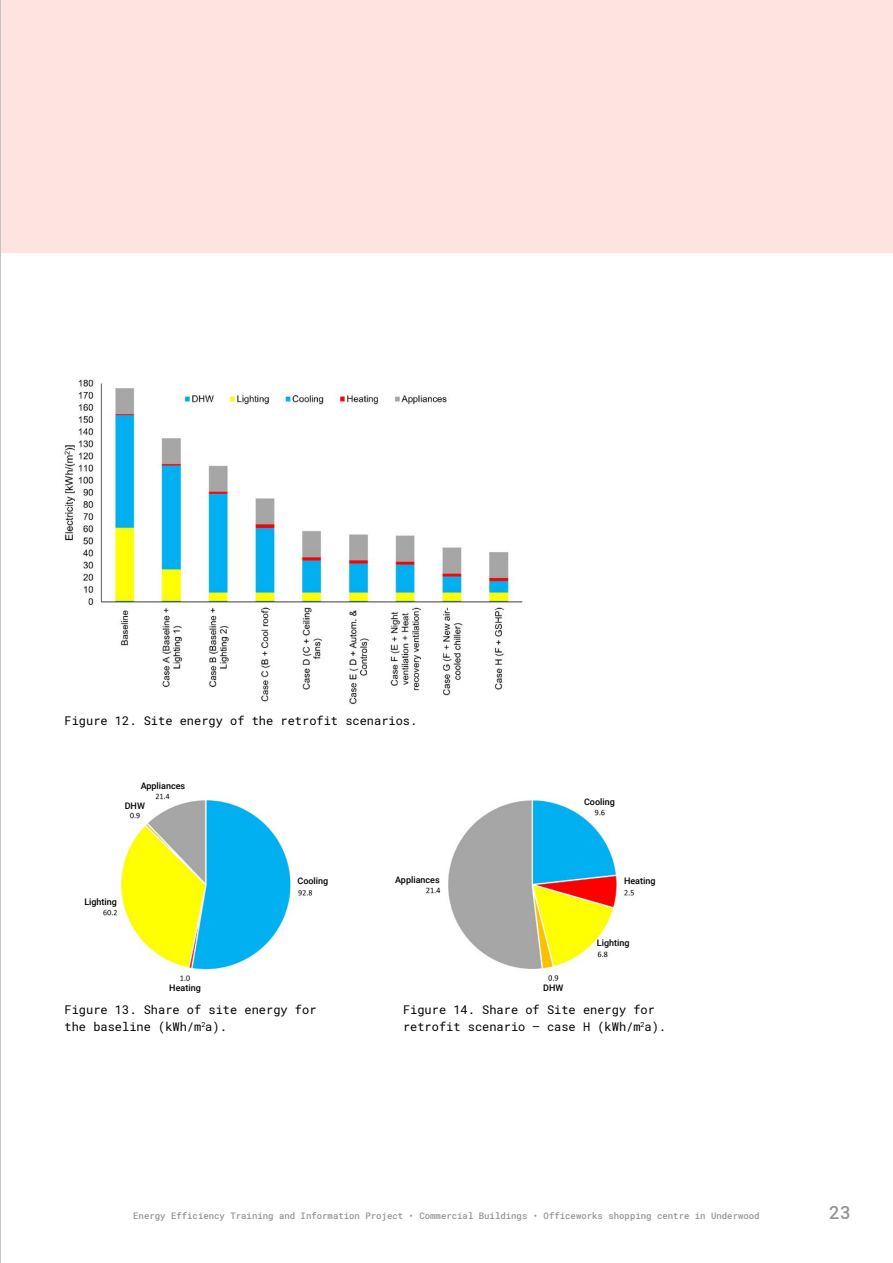
<style>
.page{position:relative;width:893px;height:1263px;background:#fff}
.page>*{position:absolute;margin:0;border:0;box-sizing:border-box;transform-origin:0 0}
.t1{font:500 18px "Roboto Mono";color:#939598}
.t2{font:12px/16.5px "Roboto Mono";color:#000}
.t3{font:500 9px "Roboto Mono";color:#939598}
.t4{font:500 9px "Roboto";color:#000}
</style>
<div class="page">
<img style="left:64px;top:379px;width:459px;height:326px">
<div style="left:0;top:0;width:893px;height:253px;background:#fde4e0"></div>
<img style="left:103px;top:793px;width:210px;height:189px">
<img style="left:425px;top:800px;width:210px;height:181px">
<hr style="left:0;top:0;width:1px;height:1263px;background:#bcbec0">
<p class="t2" style="left:65px;top:711px;width:354px">Figure 12. Site energy of the retrofit scenarios.</p>
<p class="t4" style="left:141px;top:779px;width:46px">Appliances</p>
<p class="t4" style="left:125px;top:799px;width:22px">DHW</p>
<p class="t4" style="left:584px;top:795px;width:32px">Cooling</p>
<p class="t4" style="left:84px;top:895px;width:34px">Lighting</p>
<p class="t4" style="left:297px;top:875px;width:32px">Cooling</p>
<p class="t4" style="left:395px;top:873px;width:46px">Appliances</p>
<p class="t4" style="left:169px;top:982px;width:33px">Heating</p>
<p class="t4" style="left:543px;top:982px;width:22px">DHW</p>
<p class="t4" style="left:624px;top:875px;width:33px">Heating</p>
<p class="t4" style="left:597px;top:936px;width:34px">Lighting</p>
<p class="t2" style="left:65px;top:1001px;width:254px">Figure 13. Share of site energy for the baseline (kWh/m<sup>2</sup>a).</p>
<p class="t2" style="left:403px;top:1001px;width:265px">Figure 14. Share of Site energy for retrofit scenario – case H (kWh/m<sup>2</sup>a).</p>
<p class="t3" style="left:133px;top:1209px;width:628px">Energy Efficiency Training and Information Project • Commercial Buildings • Officeworks shopping centre in Underwood</p>
<h1 class="t1" style="left:829px;top:1200px;width:23px">23</h1>
</div>
